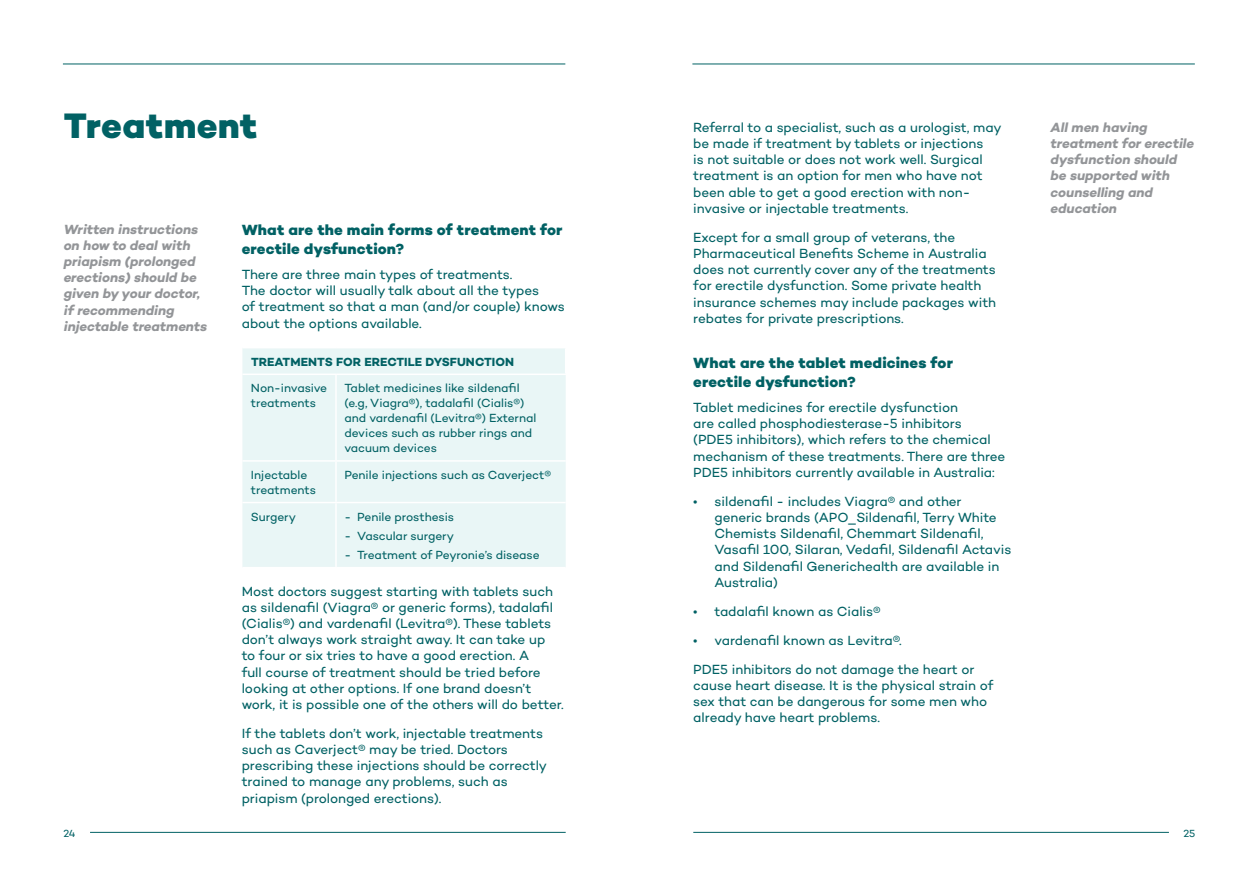
<style>
.page{position:relative;width:1259px;height:893px;background:#fff}
.page>*{position:absolute;margin:0;border:0;box-sizing:border-box;transform-origin:0 0}
.t1{font:800 36px "Campton";letter-spacing:.005em;color:#016164}
.t2{font:800 15px/19.5px "Campton";letter-spacing:.01em;color:#016164}
.t3{font:13.5px/16.2px "Campton";letter-spacing:-.005em;color:#016164}
.t4{font:italic 700 13.5px/16.2px "Campton";letter-spacing:-.005em;color:#939598}
.t5{font:12px/15px "Campton";letter-spacing:-.005em;color:#016164}
.t6{font:700 12px "Campton";letter-spacing:.005em;color:#016164}
.t7{font:10.5px "Campton";color:#016164}
</style>
<div class="page">
<hr style="left:90px;top:832px;width:476px;height:1px;background:#016164">
<hr style="left:693px;top:832px;width:476px;height:1px;background:#016164">
<hr style="left:692px;top:64px;width:502px;height:1px;background:#016164">
<hr style="left:63px;top:64px;width:502px;height:1px;background:#016164">
<div style="left:242px;top:348px;width:324px;height:219px;background:#e9f6f6"></div>
<hr style="left:242px;top:374px;width:94px;height:1px;background:#fff">
<hr style="left:336px;top:374px;width:230px;height:1px;background:#fff">
<hr style="left:242px;top:460px;width:94px;height:2px;background:#fff">
<hr style="left:336px;top:460px;width:230px;height:2px;background:#fff">
<hr style="left:242px;top:502px;width:94px;height:1px;background:#fff">
<hr style="left:336px;top:502px;width:230px;height:1px;background:#fff">
<svg style="left:565px;top:348px;width:1px;height:26px"></svg>
<hr style="left:335px;top:375px;width:2px;height:85px;background:#fff">
<hr style="left:335px;top:462px;width:2px;height:40px;background:#fff">
<hr style="left:335px;top:503px;width:2px;height:64px;background:#fff">
<h1 class="t1" style="left:64px;top:102px;width:195px">Treatment</h1>
<p class="t4" style="left:64px;top:221px;width:145px">Written instructions on how to deal with priapism (prolonged erections) should be given by your doctor, if recommending injectable treatments</p>
<p class="t2" style="left:242px;top:220px;width:322px">What are the main forms of treatment for erectile dysfunction?</p>
<p class="t3" style="left:242px;top:266px;width:325px">There are three main types of treatments.<br>The doctor will usually talk about all the types<br>of treatment so that a man (and/or couple) knows about the options available.</p>
<p class="t6" style="left:251px;top:354px;width:265px">TREATMENTS FOR ERECTILE DYSFUNCTION</p>
<p class="t5" style="left:251px;top:381px;width:78px">Non-invasive treatments</p>
<p class="t5" style="left:344px;top:381px;width:193px">Tablet medicines like sildenafil (e.g, Viagra®), tadalafil (Cialis®) and vardenafil (Levitra®) External devices such as rubber rings and vacuum devices</p>
<p class="t5" style="left:251px;top:467px;width:66px">Injectable treatments</p>
<p class="t5" style="left:344px;top:467px;width:208px">Penile injections such as Caverject®</p>
<p class="t5" style="left:251px;top:509px;width:47px">Surgery</p>
<p class="t5" style="left:344px;top:509px;width:111px">- Penile prosthesis</p>
<p class="t5" style="left:344px;top:528px;width:111px">- Vascular surgery</p>
<p class="t5" style="left:344px;top:547px;width:197px">- Treatment of Peyronie’s disease</p>
<p class="t3" style="left:242px;top:582px;width:323px">Most doctors suggest starting with tablets such as sildenafil (Viagra® or generic forms), tadalafil (Cialis®) and vardenafil (Levitra®). These tablets don’t always work straight away. It can take up<br>to four or six tries to have a good erection. A<br>full course of treatment should be tried before looking at other options. If one brand doesn’t work, it is possible one of the others will do better.</p>
<p class="t3" style="left:242px;top:725px;width:307px">If the tablets don’t work, injectable treatments such as Caverject® may be tried. Doctors prescribing these injections should be correctly trained to manage any problems, such as priapism (prolonged erections).</p>
<p class="t3" style="left:693px;top:119px;width:310px">Referral to a specialist, such as a urologist, may be made if treatment by tablets or injections<br>is not suitable or does not work well. Surgical treatment is an option for men who have not been able to get a good erection with non&shy;invasive or injectable treatments.</p>
<p class="t3" style="left:693px;top:229px;width:304px">Except for a small group of veterans, the Pharmaceutical Benefits Scheme in Australia does not currently cover any of the treatments for erectile dysfunction. Some private health insurance schemes may include packages with rebates for private prescriptions.</p>
<p class="t2" style="left:693px;top:353px;width:261px">What are the tablet medicines for erectile dysfunction?</p>
<p class="t3" style="left:693px;top:399px;width:314px">Tablet medicines for erectile dysfunction<br>are called phosphodiesterase-5 inhibitors<br>(PDE5 inhibitors), which refers to the chemical mechanism of these treatments. There are three PDE5 inhibitors currently available in Australia:</p>
<p class="t3" style="left:714px;top:493px;width:298px;text-indent:-21px">• sildenafil - includes Viagra® and other generic brands (APO_Sildenafil, Terry White Chemists Sildenafil, Chemmart Sildenafil, Vasafil 100, Silaran, Vedafil, Sildenafil Actavis and Sildenafil Generichealth are available in Australia)</p>
<p class="t3" style="left:693px;top:603px;width:189px">• tadalafil known as Cialis®</p>
<p class="t3" style="left:693px;top:625px;width:283px;line-height:29px">• vardenafil known as Levitra®.<br>PDE5 inhibitors do not damage the heart or</p>
<p class="t3" style="left:693px;top:677px;width:301px">cause heart disease. It is the physical strain of sex that can be dangerous for some men who already have heart problems.</p>
<p class="t4" style="left:1050px;top:119px;width:145px">All men having treatment for erectile dysfunction should be supported with counselling and education</p>
<p class="t7" style="left:63px;top:827px;width:14px">24</p>
<p class="t7" style="left:1183px;top:827px;width:13px">25</p>
</div>
